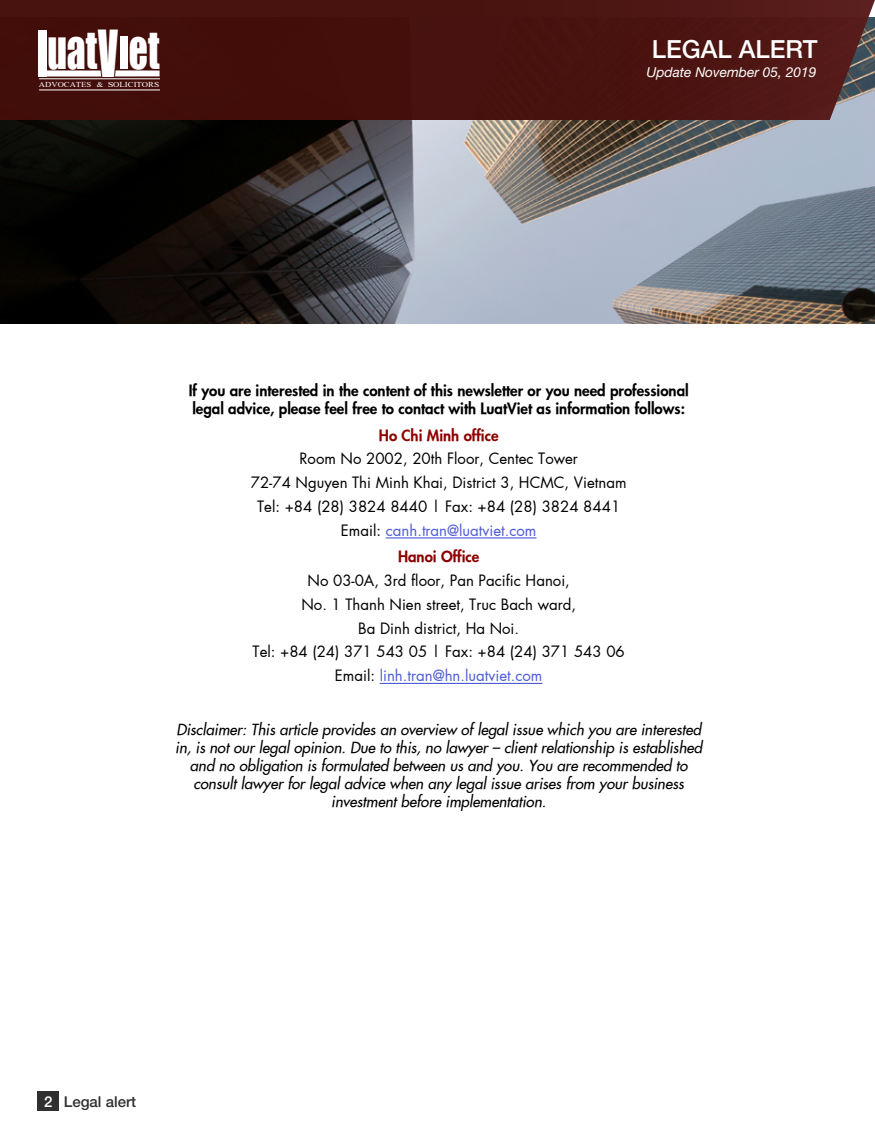
<style>
.page{position:relative;width:875px;height:1125px;background:#fff}
.page>*{position:absolute;margin:0;border:0;box-sizing:border-box;transform-origin:0 0}
.t1{font:49.38px "Impact";color:#fff;scale:.76 1}
.t2{font:500 25px "Helvetica Neue LT Std";color:#fff}
.t3{font:italic 15px/18px "SFU Futura";color:#000;text-align:center}
.t4{font:15px/23.8px "SFU Futura";color:#000;text-align:center}
.t5{font:800 15px/18px "SFU Futura";color:#000}
.t6{font:800 15px "SFU Futura";color:#8d0000}
.t7{font:500 15px "Helvetica Neue LT Std";color:#303030}
.t8{font:italic 13.75px "Helvetica Neue LT Std";color:#fff}
.t9{font:7.5px "Times New Roman";color:#fff;scale:1.15 1}
.s1{font-size:59.5px}
.s2{color:#4f5cd6}
.s3{color:#fff}
</style>
<div class="page">
<img style="left:0;top:120px;width:875px;height:204px">
<div style="left:38px;top:1091px;width:21px;height:20px;background:#303030"></div>
<svg style="left:0;top:0;width:875px;height:120px;background:#491512"></svg>
<div style="left:39px;top:30px;width:8px;height:47px;background:#fff"></div>
<svg style="left:47px;top:70px;width:54px;height:7px"></svg>
<svg style="left:115px;top:70px;width:45px;height:6px"></svg>
<div style="left:120px;top:36px;width:7px;height:33px;background:#fff"></div>
<hr style="left:39px;top:78px;width:121px;height:1px;background:#fff">
<hr style="left:39px;top:89px;width:121px;height:1px;background:#fff">
<hr style="left:386px;top:537px;width:151px;height:1px;background:#4f5cd6">
<hr style="left:380px;top:683px;width:163px;height:1px;background:#4f5cd6">
<h1 class="t1" style="left:47px;top:11px;width:149px">uat<span class="s1">V</span> et</h1>
<p class="t9" style="left:39px;top:79px;width:106px">ADVOCATES &amp; SOLICITORS</p>
<h2 class="t2" style="left:652px;top:34px;width:167px">LEGAL ALERT</h2>
<p class="t8" style="left:646px;top:64px;width:171px">Update November 05, 2019</p>
<p class="t5" style="left:189px;top:380px;width:502px">If you are interested in the content of this newsletter or you need professional legal advice, please feel free to contact with LuatViet as information follows:</p>
<p class="t6" style="left:379px;top:423px;width:121px">Ho Chi Minh office</p>
<p class="t4" style="left:251px;top:446px;width:377px">Room No 2002, 20th Floor, Centec Tower<br>72-74 Nguyen Thi Minh Khai, District 3, HCMC, Vietnam Tel: +84 (28) 3824 8440 | Fax: +84 (28) 3824 8441<br>Email: <span class="s2">canh.tran@luatviet.com</span></p>
<p class="t6" style="left:398px;top:544px;width:83px">Hanoi Office</p>
<p class="t4" style="left:253px;top:568px;width:374px">No 03-0A, 3rd floor, Pan Pacific Hanoi,<br>No. 1 Thanh Nien street, Truc Bach ward,<br>Ba Dinh district, Ha Noi.<br>Tel: +84 (24) 371 543 05 | Fax: +84 (24) 371 543 06<br>Email: <span class="s2">linh.tran@hn.luatviet.com</span></p>
<p class="t3" style="left:175px;top:719px;width:528px">Disclaimer: This article provides an overview of legal issue which you are interested in, is not our legal opinion. Due to this, no lawyer – client relationship is established and no obligation is formulated between us and you. You are recommended to consult lawyer for legal advice when any legal issue arises from your business investment before implementation.</p>
<p class="t7" style="left:44px;top:1092px;width:94px"><span class="s3">2</span> Legal alert</p>
</div>
